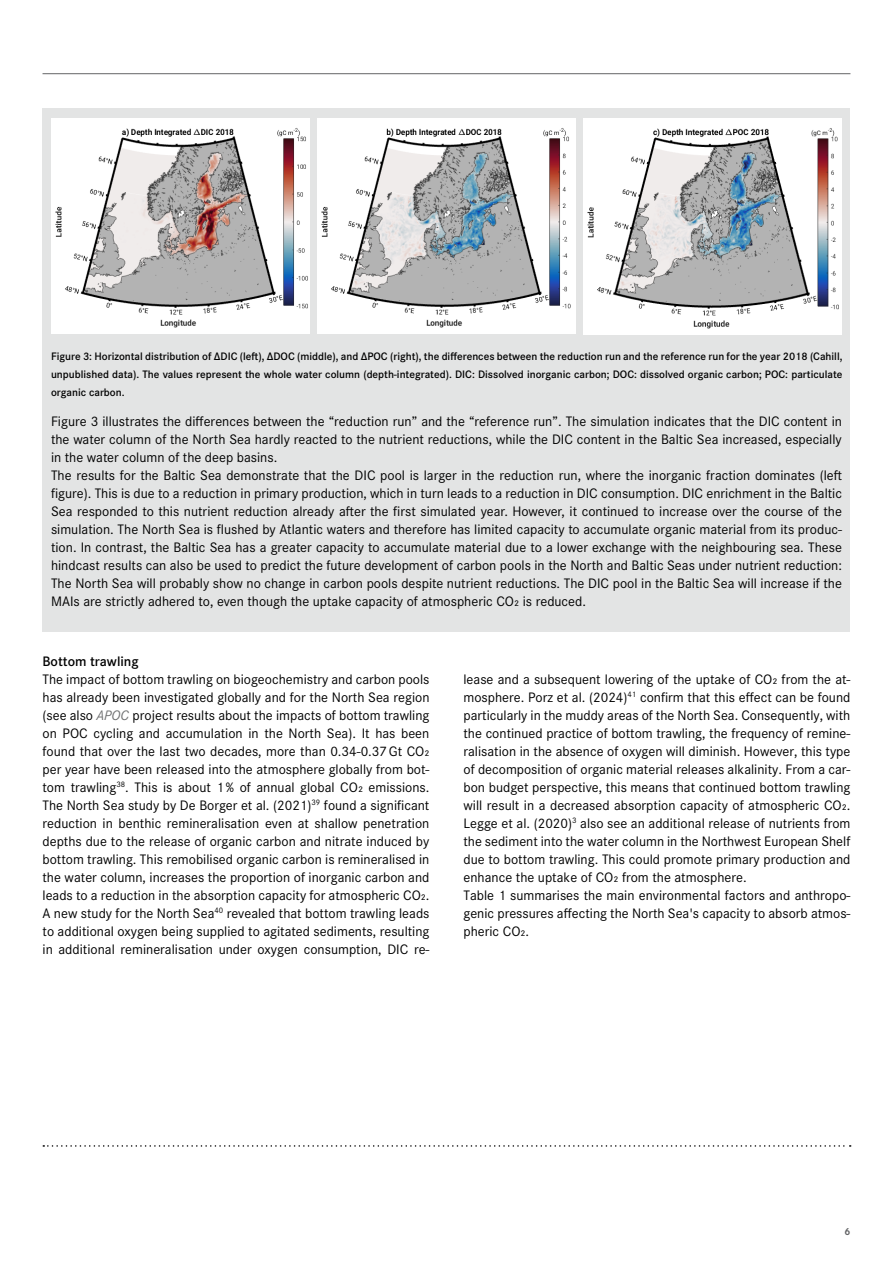
<style>
.page{position:relative;width:893px;height:1263px;background:#fff}
.page>*{position:absolute;margin:0;border:0;box-sizing:border-box;transform-origin:0 0}
.t1{font:14.25px/18px "Corporate S Pro";color:#000}
.t2{font:600 14.25px "Corporate S Pro";color:#000}
.t3{font:600 11.25px/18px "Corporate S Pro";color:#000;text-align:justify}
.t4{font:700 10.5px "Corporate S Pro";color:#646567}
.s1{font-style:italic;color:#707172}
</style>
<div class="page">
<svg style="left:43px;top:1145px;width:808px;height:2px"></svg>
<hr style="left:43px;top:73px;width:807px;height:1px;background:#646567">
<div style="left:43px;top:108px;width:807px;height:523px;background:#e3e4e4"></div>
<img style="left:51px;top:119px;width:259px;height:215px">
<img style="left:317px;top:119px;width:259px;height:215px">
<img style="left:583px;top:119px;width:259px;height:216px">
<p class="t3" style="left:51px;top:347px;width:793px">Figure 3: Horizontal distribution of ΔDIC (left), ΔDOC (middle), and ΔPOC (right), the differences between the reduction run and the reference run for the year 2018 (Cahill, unpublished data). The values represent the whole water column (depth-integrated). DIC: Dissolved inorganic carbon; DOC: dissolved organic carbon; POC: particulate organic carbon.</p>
<p class="t1" style="left:51px;top:411px;width:792px">Figure 3 illustrates the differences between the “reduction run” and the “reference run”. The simulation indicates that the DIC content in the water column of the North Sea hardly reacted to the nutrient reductions, while the DIC content in the Baltic Sea increased, especially in the water column of the deep basins.<br>The results for the Baltic Sea demonstrate that the DIC pool is larger in the reduction run, where the inorganic fraction dominates (left figure). This is due to a reduction in primary production, which in turn leads to a reduction in DIC consumption. DIC enrichment in the Baltic Sea responded to this nutrient reduction already after the first simulated year. However, it continued to increase over the course of the simulation. The North Sea is flushed by Atlantic waters and therefore has limited capacity to accumulate organic material from its produc&shy;tion. In contrast, the Baltic Sea has a greater capacity to accumulate material due to a lower exchange with the neighbouring sea. These hindcast results can also be used to predict the future development of carbon pools in the North and Baltic Seas under nutrient reduction:<br>The North Sea will probably show no change in carbon pools despite nutrient reductions. The DIC pool in the Baltic Sea will increase if the MAIs are strictly adhered to, even though the uptake capacity of atmospheric CO2 is reduced.</p>
<p class="t2" style="left:43px;top:651px;width:98px">Bottom trawling</p>
<p class="t1" style="left:43px;top:669px;width:388px;text-align:justify">The impact of bottom trawling on biogeochemistry and carbon pools has already been investigated globally and for the North Sea region (see also <span class="s1">APOC</span> project results about the impacts of bottom trawling on POC cycling and accumulation in the North Sea). It has been found that over the last two decades, more than 0.34-0.37 Gt CO2 per year have been released into the atmosphere globally from bot&shy;tom trawling<sup>38</sup>. This is about 1 % of annual global CO2 emissions.<br>The North Sea study by De Borger et al. (2021)<sup>39</sup> found a significant reduction in benthic remineralisation even at shallow penetration depths due to the release of organic carbon and nitrate induced by bottom trawling. This remobilised organic carbon is remineralised in the water column, increases the proportion of inorganic carbon and leads to a reduction in the absorption capacity for atmospheric CO2.<br>A new study for the North Sea<sup>40</sup> revealed that bottom trawling leads to additional oxygen being supplied to agitated sediments, resulting in additional remineralisation under oxygen consumption, DIC re-</p>
<p class="t1" style="left:463px;top:669px;width:388px">lease and a subsequent lowering of the uptake of CO2 from the at&shy;mosphere. Porz et al. (2024)<sup>41</sup> confirm that this effect can be found particularly in the muddy areas of the North Sea. Consequently, with the continued practice of bottom trawling, the frequency of remine&shy;ralisation in the absence of oxygen will diminish. However, this type of decomposition of organic material releases alkalinity. From a car&shy;bon budget perspective, this means that continued bottom trawling will result in a decreased absorption capacity of atmospheric CO2.<br>Legge et al. (2020)<sup>3</sup> also see an additional release of nutrients from the sediment into the water column in the Northwest European Shelf due to bottom trawling. This could promote primary production and enhance the uptake of CO2 from the atmosphere.<br>Table 1 summarises the main environmental factors and anthropo&shy;genic pressures affecting the North Sea's capacity to absorb atmos&shy;pheric CO2.</p>
<p class="t4" style="left:844px;top:1223px;width:7px">6</p>
</div>
